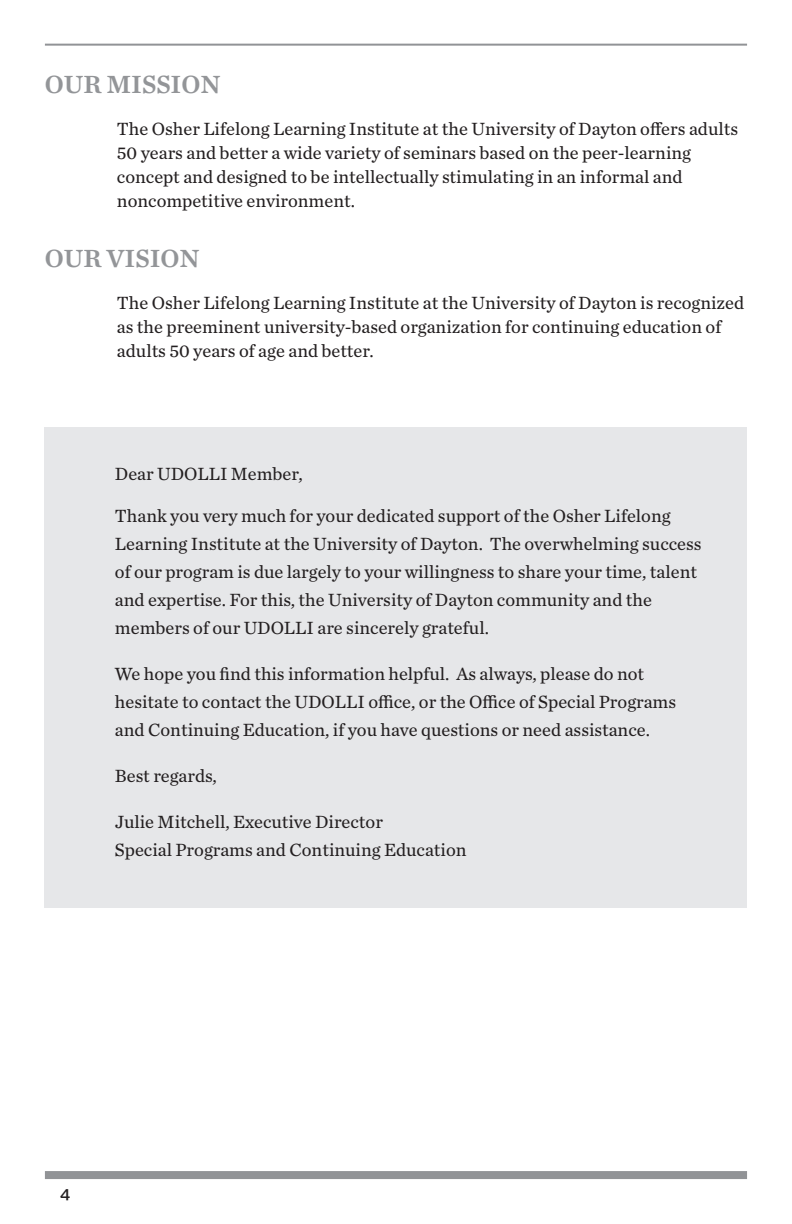
<style>
.page{position:relative;width:792px;height:1224px;background:#fff}
.page>*{position:absolute;margin:0;border:0;box-sizing:border-box;transform-origin:0 0}
.t1{font:26px "Chronicle Text G2 Semi";color:#939598}
.t2{font:18.4px/28px "Chronicle Text G2";color:#231f20}
.t3{font:500 16px "Alright Sans";color:#231f20}
</style>
<div class="page">
<div style="left:45px;top:1171px;width:702px;height:8px;background:#919396"></div>
<hr style="left:45px;top:44px;width:702px;height:2px;background:#919396">
<div style="left:45px;top:427px;width:702px;height:481px;background:#e6e7e9"></div>
<p class="t1" style="left:45px;top:64px;width:177px">OUR MISSION</p>
<p class="t2" style="left:117px;top:116px;width:623px;line-height:24px">The Osher Lifelong Learning Institute at the University of Dayton offers adults 50 years and better a wide variety of seminars based on the peer-learning concept and designed to be intellectually stimulating in an informal and noncompetitive environment.</p>
<p class="t1" style="left:45px;top:238px;width:156px">OUR VISION</p>
<p class="t2" style="left:117px;top:290px;width:629px;line-height:24px">The Osher Lifelong Learning Institute at the University of Dayton is recognized as the preeminent university-based organization for continuing education of adults 50 years of age and better.</p>
<p class="t2" style="left:115px;top:459px;width:189px">Dear UDOLLI Member,</p>
<p class="t2" style="left:115px;top:501px;width:588px">Thank you very much for your dedicated support of the Osher Lifelong Learning Institute at the University of Dayton. The overwhelming success of our program is due largely to your willingness to share your time, talent and expertise. For this, the University of Dayton community and the members of our UDOLLI are sincerely grateful.</p>
<p class="t2" style="left:115px;top:659px;width:563px">We hope you find this information helpful. As always, please do not hesitate to contact the UDOLLI office, or the Office of Special Programs and Continuing Education, if you have questions or need assistance.</p>
<p class="t2" style="left:115px;top:761px;width:104px">Best regards,</p>
<p class="t2" style="left:115px;top:807px;width:353px">Julie Mitchell, Executive Director<br>Special Programs and Continuing Education</p>
<p class="t3" style="left:60px;top:1181px;width:12px">4</p>
</div>
